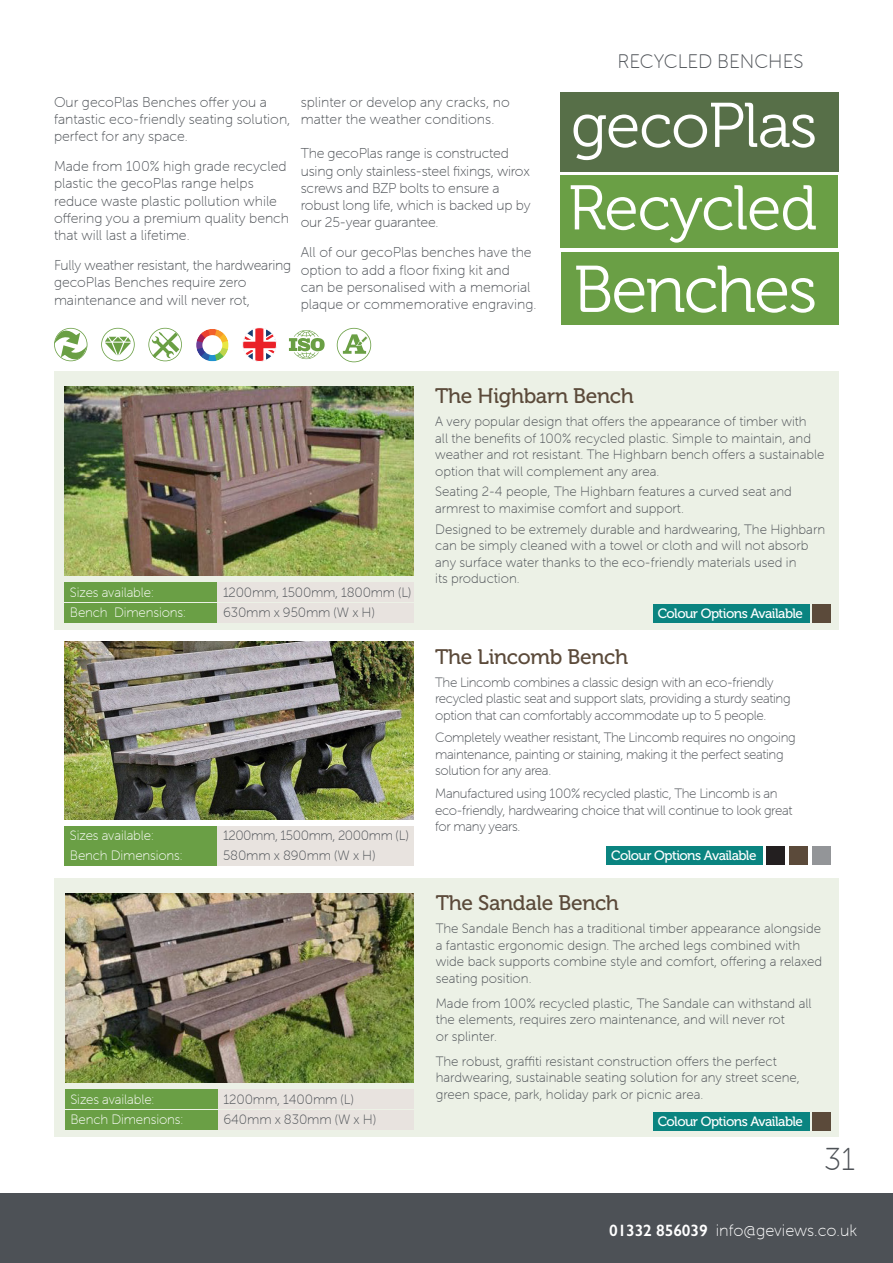
<style>
.page{position:relative;width:893px;height:1263px;background:#fff}
.page>*{position:absolute;margin:0;border:0;box-sizing:border-box;transform-origin:0 0}
.t1{font:65.85px "Museo 300";letter-spacing:-.03em;color:#fff}
.t2{font:62.85px/82.5px "Museo 300";letter-spacing:-.02em;color:#fff}
.t3{font:31.5px "Museo Sans Rounded 100";color:#4d5156}
.t4{font:21px "Museo 500";letter-spacing:-.015em;color:#5b4a3a}
.t5{font:19.5px "Museo Sans Rounded 100";color:#4d5156}
.t6{font:16.5px "Museo Sans Rounded 100";color:#fff}
.t7{font:14.25px/17.2px "Museo Sans Rounded 100";color:#4d5156}
.t8{font:13.5px/16.5px "Museo Sans Rounded 100";color:#4d5156}
.t9{font:13.5px/16.5px "Museo Sans Rounded 100";letter-spacing:-.025em;color:#4d5156}
.t10{font:13.5px "Museo Sans Rounded 100";letter-spacing:-.01em;color:#fff}
.t11{font:13.5px "Museo 500";letter-spacing:-.04em;color:#fff}
.t12{font:13.5px "Museo Sans Rounded 100";letter-spacing:-.03em;color:#4d5156}
.s1{font-family:"Gill Sans";font-weight:600}
</style>
<div class="page">
<div style="left:0;top:1193px;width:893px;height:70px;background:#4d5156"></div>
<div style="left:560px;top:92px;width:279px;height:80px;background:#576f48"></div>
<div style="left:560px;top:175px;width:278px;height:73px;background:#6a9f45"></div>
<div style="left:561px;top:252px;width:278px;height:73px;background:#6a9f45"></div>
<svg style="left:54px;top:327px;width:33px;height:35px"></svg>
<svg style="left:101px;top:328px;width:34px;height:33px"></svg>
<svg style="left:148px;top:328px;width:34px;height:33px"></svg>
<svg style="left:244px;top:329px;width:31px;height:31px"></svg>
<div style="left:242px;top:327px;width:35px;height:35px;border:1px solid #fff;border-radius:50%"></div>
<svg style="left:289px;top:330px;width:36px;height:29px"></svg>
<div style="left:55px;top:878px;width:784px;height:258px;background:#ecf1e6"></div>
<img style="left:65px;top:893px;width:349px;height:189px">
<div style="left:213px;top:1090px;width:201px;height:19px;background:#e8e3df"></div>
<div style="left:65px;top:1090px;width:152px;height:19px;background:#6a9f45"></div>
<div style="left:217px;top:1110px;width:197px;height:19px;background:#e8e3df"></div>
<div style="left:65px;top:1110px;width:152px;height:19px;background:#6a9f45"></div>
<div style="left:812px;top:1112px;width:19px;height:19px;background:#5b4a3a"></div>
<div style="left:653px;top:1112px;width:156px;height:19px;background:#0a8480"></div>
<img style="left:65px;top:641px;width:348px;height:179px">
<svg style="left:64px;top:826px;width:350px;height:40px"></svg>
<div style="left:212px;top:826px;width:201px;height:19px;background:#e8e3df"></div>
<div style="left:65px;top:826px;width:152px;height:19px;background:#6a9f45"></div>
<div style="left:217px;top:846px;width:196px;height:19px;background:#e8e3df"></div>
<div style="left:65px;top:846px;width:152px;height:19px;background:#6a9f45"></div>
<div style="left:766px;top:846px;width:19px;height:19px;background:#231f20"></div>
<div style="left:789px;top:846px;width:19px;height:19px;background:#5b4a3a"></div>
<div style="left:607px;top:846px;width:156px;height:19px;background:#0a8480"></div>
<div style="left:812px;top:846px;width:19px;height:19px;background:#939598"></div>
<div style="left:54px;top:371px;width:784px;height:259px;background:#ecf1e6"></div>
<img style="left:65px;top:386px;width:348px;height:190px">
<div style="left:212px;top:583px;width:201px;height:19px;background:#e8e3df"></div>
<div style="left:65px;top:583px;width:152px;height:19px;background:#6a9f45"></div>
<div style="left:217px;top:603px;width:196px;height:19px;background:#e8e3df"></div>
<div style="left:65px;top:603px;width:152px;height:19px;background:#6a9f45"></div>
<svg style="left:197px;top:330px;width:31px;height:30px"></svg>
<div style="left:202px;top:335px;width:20px;height:20px;background:#fff;border-radius:50%"></div>
<div style="left:195px;top:328px;width:35px;height:34px;border:1px solid #fff;border-radius:50%"></div>
<svg style="left:337px;top:328px;width:34px;height:34px"></svg>
<div style="left:812px;top:604px;width:19px;height:19px;background:#5b4a3a"></div>
<div style="left:653px;top:604px;width:156px;height:19px;background:#0a8480"></div>
<p class="t7" style="left:54px;top:93px;width:238px">Our gecoPlas Benches offer you a fantastic eco-friendly seating solution, perfect for any space.</p>
<p class="t7" style="left:54px;top:158px;width:237px">Made from 100% high grade recycled plastic the gecoPlas range helps reduce waste plastic pollution while offering you a premium quality bench that will last a lifetime.</p>
<p class="t7" style="left:54px;top:257px;width:239px">Fully weather resistant, the hardwearing gecoPlas Benches require zero maintenance and will never rot,</p>
<p class="t7" style="left:301px;top:93px;width:211px">splinter or develop any cracks, no matter the weather conditions.</p>
<p class="t7" style="left:301px;top:145px;width:231px">The gecoPlas range is constructed using only stainless-steel fixings, wirox screws and BZP bolts to ensure a robust long life, which is backed up by our 25-year guarantee.</p>
<p class="t7" style="left:301px;top:244px;width:237px">All of our gecoPlas benches have the option to add a floor fixing kit and can be personalised with a memorial plaque or commemorative engraving.</p>
<p class="t5" style="left:618px;top:51px;width:187px">RECYCLED BENCHES</p>
<p class="t2" style="left:568px;top:85px;width:251px">gecoPlas<br>Recycled</p>
<p class="t1" style="left:574px;top:254px;width:245px">Benches</p>
<p class="t4" style="left:435px;top:385px;width:200px">The Highbarn Bench</p>
<p class="t8" style="left:435px;top:413px;width:391px">A very popular design that offers the appearance of timber with<br>all the benefits of 100% recycled plastic. Simple to maintain, and weather and rot resistant. The Highbarn bench offers a sustainable option that will complement any area.</p>
<p class="t8" style="left:435px;top:484px;width:358px">Seating 2-4 people, The Highbarn features a curved seat and armrest to maximise comfort and support.</p>
<p class="t8" style="left:435px;top:521px;width:391px">Designed to be extremely durable and hardwearing, The Highbarn can be simply cleaned with a towel or cloth and will not absorb any surface water thanks to the eco-friendly materials used in<br>its production.</p>
<p class="t10" style="left:70px;top:585px;width:85px">Sizes available:</p>
<p class="t8" style="left:223px;top:584px;width:190px">1200mm, 1500mm, 1800mm (L)</p>
<p class="t10" style="left:70px;top:605px;width:117px">Bench Dimensions:</p>
<p class="t8" style="left:223px;top:604px;width:153px">630mm x 950mm (W x H)</p>
<p class="t11" style="left:658px;top:606px;width:147px">Colour Options Available</p>
<p class="t10" style="left:70px;top:828px;width:85px">Sizes available:</p>
<p class="t12" style="left:223px;top:828px;width:187px">1200mm, 1500mm, 2000mm (L)</p>
<p class="t10" style="left:70px;top:848px;width:114px">Bench Dimensions:</p>
<p class="t8" style="left:223px;top:848px;width:154px">580mm x 890mm (W x H)</p>
<p class="t4" style="left:435px;top:645px;width:194px">The Lincomb Bench</p>
<p class="t9" style="left:435px;top:674px;width:357px">The Lincomb combines a classic design with an eco-friendly recycled plastic seat and support slats, providing a sturdy seating option that can comfortably accommodate up to 5 people.</p>
<p class="t9" style="left:435px;top:730px;width:362px">Completely weather resistant, The Lincomb requires no ongoing maintenance, painting or staining, making it the perfect seating solution for any area.</p>
<p class="t9" style="left:435px;top:785px;width:359px">Manufactured using 100% recycled plastic, The Lincomb is an eco-friendly, hardwearing choice that will continue to look great for many years.</p>
<p class="t11" style="left:611px;top:848px;width:147px">Colour Options Available</p>
<p class="t4" style="left:436px;top:891px;width:185px">The Sandale Bench</p>
<p class="t8" style="left:436px;top:920px;width:388px">The Sandale Bench has a traditional timber appearance alongside a fantastic ergonomic design. The arched legs combined with wide back supports combine style and comfort, offering a relaxed seating position.</p>
<p class="t8" style="left:436px;top:995px;width:377px">Made from 100% recycled plastic, The Sandale can withstand all the elements, requires zero maintenance, and will never rot<br>or splinter.</p>
<p class="t8" style="left:436px;top:1053px;width:366px">The robust, graffiti resistant construction offers the perfect hardwearing, sustainable seating solution for any street scene, green space, park, holiday park or picnic area.</p>
<p class="t10" style="left:71px;top:1092px;width:85px">Sizes available:</p>
<p class="t8" style="left:224px;top:1091px;width:132px">1200mm, 1400mm (L)</p>
<p class="t10" style="left:71px;top:1112px;width:114px">Bench Dimensions:</p>
<p class="t8" style="left:224px;top:1111px;width:154px">640mm x 830mm (W x H)</p>
<p class="t11" style="left:658px;top:1114px;width:147px">Colour Options Available</p>
<p class="t3" style="left:824px;top:1142px;width:32px">31</p>
<p class="t6" style="left:609px;top:1221px;width:250px"><span class="s1">01332 856039</span> info@geviews.co.uk</p>
</div>
